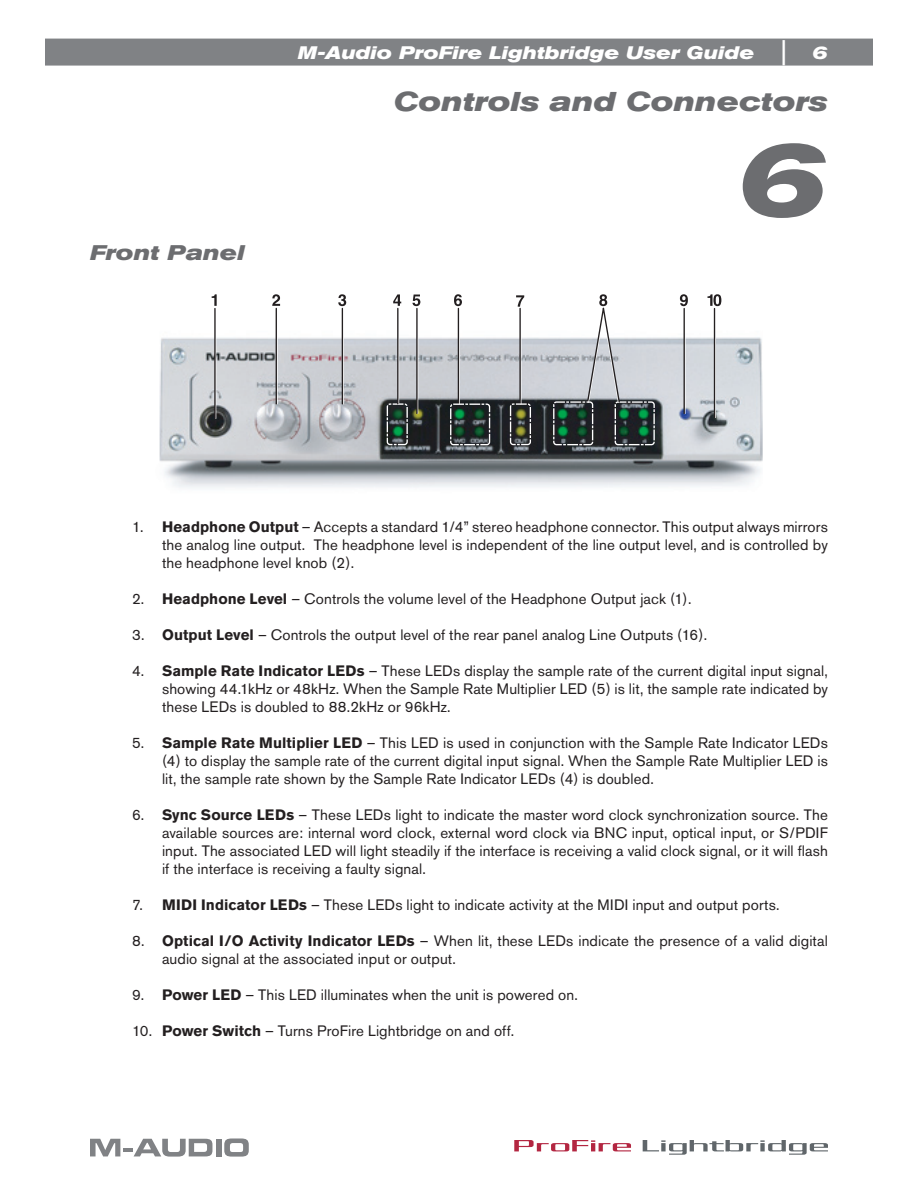
<style>
.page{position:relative;width:918px;height:1188px;background:#fff}
.page>*{position:absolute;margin:0;border:0;box-sizing:border-box;transform-origin:0 0}
.t1{font:italic 700 expanded 105px "Akzidenz Grotesk BE";color:#6c6d70}
.t2{font:italic 700 expanded 27px "Akzidenz Grotesk BE";color:#6c6d70}
.t3{font:italic 700 expanded 21px "Akzidenz Grotesk BE";color:#6c6d70}
.t4{font:italic 700 expanded 18px "Akzidenz Grotesk BE";color:#fff}
.t5{font:15px/18px "Akzidenz Grotesk BE";letter-spacing:.01em;color:#231f20;text-align:justify}
.s1{font-size:25.2px}
.s2{font-weight:700}
</style>
<div class="page">
<div style="left:45px;top:39px;width:828px;height:27px;background:#808285"></div>
<svg style="left:90px;top:1139px;width:30px;height:17px"></svg>
<hr style="left:123px;top:1148px;width:10px;height:4px;background:#808285">
<svg style="left:134px;top:1139px;width:78px;height:18px"></svg>
<div style="left:216px;top:1139px;width:5px;height:17px;background:#808285"></div>
<svg style="left:224px;top:1138px;width:25px;height:19px"></svg>
<svg style="left:514px;top:1140px;width:117px;height:11px"></svg>
<svg style="left:643px;top:1140px;width:185px;height:15px"></svg>
<img style="left:159px;top:294px;width:604px;height:194px">
<div style="left:387px;top:403px;width:21px;height:42px;border:1px dashed #fff;border-radius:3px"></div>
<svg style="left:212px;top:294px;width:5px;height:126px"></svg>
<svg style="left:272px;top:294px;width:8px;height:111px"></svg>
<svg style="left:338px;top:294px;width:8px;height:111px"></svg>
<svg style="left:393px;top:294px;width:8px;height:111px"></svg>
<svg style="left:412px;top:295px;width:8px;height:120px"></svg>
<svg style="left:449px;top:294px;width:206px;height:152px"></svg>
<svg style="left:680px;top:294px;width:8px;height:121px"></svg>
<svg style="left:708px;top:294px;width:13px;height:125px"></svg>
<p class="t4" style="left:298px;top:42px;width:489px">M-Audio ProFire Lightbridge User Guide <span class="s1">|</span></p>
<p class="t4" style="left:813px;top:42px;width:17px">6</p>
<h2 class="t2" style="left:394px;top:86px;width:436px">Controls and Connectors</h2>
<h3 class="t3" style="left:90px;top:240px;width:156px">Front Panel</h3>
<h1 class="t1" style="left:738px;top:116px;width:91px">6</h1>
<p class="t5" style="left:162px;top:518px;width:667px;text-indent:-30px">1. <span class="s2">Headphone Output</span> – Accepts a standard 1/4” stereo headphone connector. This output always mirrors the analog line output. The headphone level is independent of the line output level, and is controlled by the headphone level knob (2).</p>
<p class="t5" style="left:132px;top:590px;width:561px">2. <span class="s2">Headphone Level</span> – Controls the volume level of the Headphone Output jack (1).</p>
<p class="t5" style="left:132px;top:626px;width:577px">3. <span class="s2">Output Level</span> – Controls the output level of the rear panel analog Line Outputs (16).</p>
<p class="t5" style="left:162px;top:662px;width:668px;text-indent:-30px">4. <span class="s2">Sample Rate Indicator LEDs</span> – These LEDs display the sample rate of the current digital input signal, showing 44.1kHz or 48kHz. When the Sample Rate Multiplier LED (5) is lit, the sample rate indicated by these LEDs is doubled to 88.2kHz or 96kHz.</p>
<p class="t5" style="left:162px;top:734px;width:667px;text-indent:-30px">5. <span class="s2">Sample Rate Multiplier LED</span> – This LED is used in conjunction with the Sample Rate Indicator LEDs (4) to display the sample rate of the current digital input signal. When the Sample Rate Multiplier LED is lit, the sample rate shown by the Sample Rate Indicator LEDs (4) is doubled.</p>
<p class="t5" style="left:162px;top:806px;width:668px;text-indent:-30px">6. <span class="s2">Sync Source LEDs</span> – These LEDs light to indicate the master word clock synchronization source. The available sources are: internal word clock, external word clock via BNC input, optical input, or S/PDIF input. The associated LED will light steadily if the interface is receiving a valid clock signal, or it will flash if the interface is receiving a faulty signal.</p>
<p class="t5" style="left:132px;top:896px;width:649px">7. <span class="s2">MIDI Indicator LEDs</span> – These LEDs light to indicate activity at the MIDI input and output ports.</p>
<p class="t5" style="left:162px;top:932px;width:667px;text-indent:-30px">8. <span class="s2">Optical I/O Activity Indicator LEDs</span> – When lit, these LEDs indicate the presence of a valid digital audio signal at the associated input or output.</p>
<p class="t5" style="left:132px;top:986px;width:447px">9. <span class="s2">Power LED</span> – This LED illuminates when the unit is powered on.</p>
<p class="t5" style="left:132px;top:1022px;width:384px">10. <span class="s2">Power Switch</span> – Turns ProFire Lightbridge on and off.</p>
</div>
